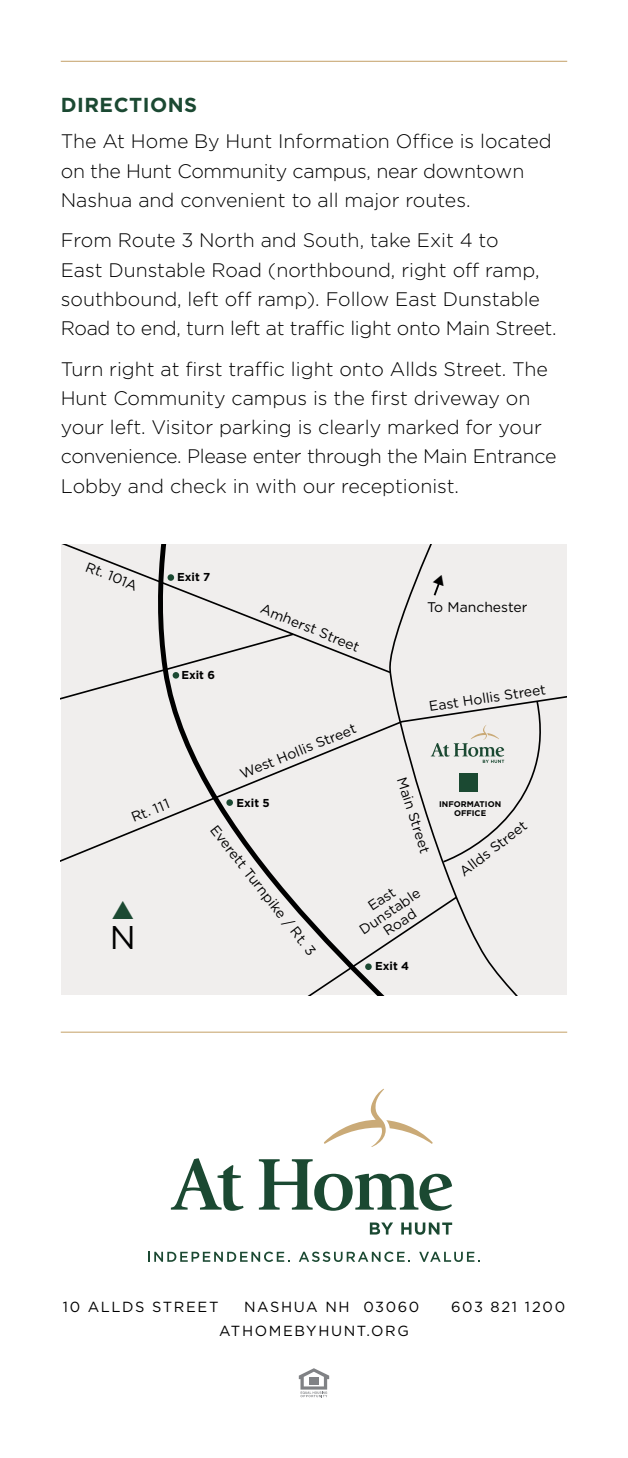
<style>
.page{position:relative;width:628px;height:1458px;background:#fff}
.page>*{position:absolute;margin:0;border:0;box-sizing:border-box;transform-origin:0 0}
.t1{font:32.85px "Gotham";color:#000}
.t2{font:700 20.25px "Gotham";letter-spacing:.025em;color:#1b4932}
.t3{font:300 19.57px/29.2px "Gotham";color:#000}
.t4{font:14.62px "Gotham";letter-spacing:.11em;color:#000}
.t5{font:13.95px/14.8px "Gotham";color:#000;text-align:center}
.t6{font:700 11.47px "Gotham";color:#000}
.t7{font:700 8.33px/9px "Gotham";color:#000;text-align:center}
</style>
<div class="page">
<div style="left:61px;top:544px;width:505px;height:451px;background:#f0eeed"></div>
<svg style="left:62px;top:544px;width:90px;height:36px"></svg>
<svg style="left:61px;top:672px;width:91px;height:28px"></svg>
<svg style="left:152px;top:544px;width:351px;height:451px"></svg>
<div style="left:365px;top:963px;width:7px;height:7px;background:#1b4932;border-radius:50%"></div>
<div style="left:226px;top:799px;width:7px;height:7px;background:#1b4932;border-radius:50%"></div>
<div style="left:173px;top:672px;width:6px;height:7px;background:#1b4932;border-radius:50%"></div>
<div style="left:167px;top:574px;width:7px;height:7px;background:#1b4932;border-radius:50%"></div>
<svg style="left:431px;top:700px;width:120px;height:164px"></svg>
<svg style="left:299px;top:1368px;width:30px;height:29px"></svg>
<hr style="left:61px;top:61px;width:506px;height:1px;background:#caaa77">
<hr style="left:61px;top:1032px;width:506px;height:1px;background:#caaa77">
<svg style="left:324px;top:1088px;width:109px;height:59px"></svg>
<svg style="left:171px;top:1158px;width:72px;height:53px"></svg>
<svg style="left:259px;top:1159px;width:193px;height:52px"></svg>
<svg style="left:370px;top:1223px;width:23px;height:12px"></svg>
<svg style="left:401px;top:1223px;width:51px;height:12px"></svg>
<svg style="left:148px;top:1252px;width:142px;height:10px"></svg>
<svg style="left:299px;top:1252px;width:111px;height:10px"></svg>
<svg style="left:419px;top:1252px;width:61px;height:10px"></svg>
<svg style="left:432px;top:573px;width:15px;height:25px"></svg>
<p class="t2" style="left:61px;top:93px;width:138px">DIRECTIONS</p>
<p class="t3" style="left:61px;top:127px;width:492px">The At Home By Hunt Information Office is located on the Hunt Community campus, near downtown<br>Nashua and convenient to all major routes.</p>
<p class="t3" style="left:61px;top:226px;width:497px">From Route 3 North and South, take Exit 4 to<br>East Dunstable Road (northbound, right off ramp, southbound, left off ramp). Follow East Dunstable Road to end, turn left at traffic light onto Main Street.</p>
<p class="t3" style="left:61px;top:354px;width:497px">Turn right at first traffic light onto Allds Street. The Hunt Community campus is the first driveway on your left. Visitor parking is clearly marked for your convenience. Please enter through the Main Entrance Lobby and check in with our receptionist.</p>
<p class="t5" style="left:89px;top:559px;width:56px;rotate:22deg">Rt. 101A</p>
<p class="t5" style="left:129px;top:811px;width:41px;rotate:-22deg">Rt. 111</p>
<h1 class="t1" style="left:110px;top:920px;width:27px">N</h1>
<p class="t6" style="left:177px;top:571px;width:35px">Exit 7</p>
<p class="t6" style="left:181px;top:669px;width:35px">Exit 6</p>
<p class="t5" style="left:264px;top:601px;width:107px;rotate:22deg">Amherst Street</p>
<p class="t5" style="left:427px;top:600px;width:102px">To Manchester</p>
<p class="t5" style="left:428px;top:699px;width:119px;rotate:-9deg">East Hollis Street</p>
<p class="t5" style="left:238px;top:767px;width:126px;rotate:-22deg">West Hollis Street</p>
<p class="t5" style="left:409px;top:775px;width:80px;rotate:72deg">Main Street</p>
<p class="t5" style="left:348px;top:912px;width:71px;rotate:-34deg">East<br>Dunstable<br>Road</p>
<p class="t6" style="left:236px;top:796px;width:35px">Exit 5</p>
<p class="t5" style="left:219px;top:822px;width:163px;rotate:52deg">Everett Turnpike / Rt. 3</p>
<p class="t6" style="left:375px;top:960px;width:36px">Exit 4</p>
<p class="t7" style="left:439px;top:799px;width:64px">INFORMATION<br>OFFICE</p>
<p class="t5" style="left:456px;top:867px;width:82px;rotate:-38deg">Allds Street</p>
<p class="t4" style="left:63px;top:1298px;width:157px">10 ALLDS STREET</p>
<p class="t4" style="left:244px;top:1298px;width:177px">NASHUA NH 03060</p>
<p class="t4" style="left:451px;top:1298px;width:116px">603 821 1200</p>
<p class="t4" style="left:219px;top:1323px;width:191px">ATHOMEBYHUNT.ORG</p>
</div>
